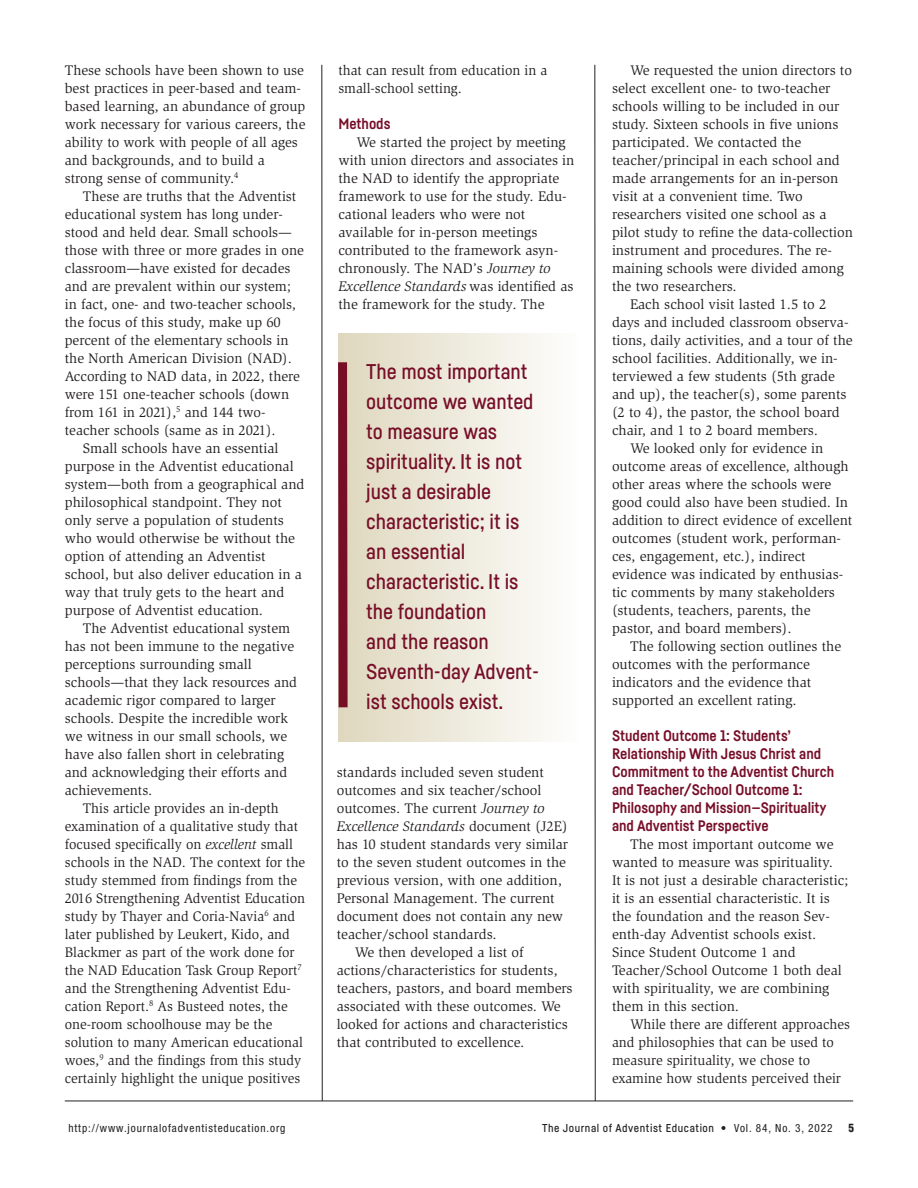
<style>
.page{position:relative;width:918px;height:1188px;background:#fff}
.page>*{position:absolute;margin:0;border:0;box-sizing:border-box;transform-origin:0 0}
.t1{font:500 21px/30px "Fabrikat";color:#770e28}
.t2{font:700 15px/18px "Fabrikat";color:#770e28}
.t3{font:14.25px/18px "Slimbach Std";color:#231f20}
.t4{font:500 11.25px "Fabrikat";letter-spacing:.05em;color:#231f20}
.t5{font:condensed 11.25px "Helvetica Neue";letter-spacing:.08em;color:#231f20}
.t6{font:900 condensed 11.25px "Helvetica";color:#231f20}
.s1{font-style:italic}
.s2{font-family:"Helvetica Neue";font-weight:400;font-stretch:condensed}
</style>
<div class="page">
<hr style="left:321px;top:65px;width:2px;height:1036px;background:#231f20">
<hr style="left:594px;top:65px;width:2px;height:1036px;background:#231f20">
<hr style="left:65px;top:1101px;width:788px;height:1px;background:#231f20">
<div style="left:338px;top:333px;width:242px;height:408px;background:linear-gradient(to right,#dfd8be,#fefefd)"></div>
<svg style="left:338px;top:353px;width:14px;height:363px;background:#9f5c63"></svg>
<p class="t3" style="left:65px;top:63px;width:242px">These schools have been shown to use best practices in peer-based and team&shy;based learning, an abundance of group work necessary for various careers, the ability to work with people of all ages and back grounds, and to build a strong sense of community.<sup>4</sup></p>
<p class="t3" style="left:65px;top:189px;width:241px;text-indent:18px">These are truths that the Adventist educational system has long under - stood and held dear. Small schools— those with three or more grades in one classroom—have existed for decades and are prevalent within our system; in fact, one- and two-teacher schools, the focus of this study, make up 60 percent of the elementary schools in the North American Division (NAD).<br>According to NAD data, in 2022, there were 151 one-teacher schools (down from 161 in 2021),<sup>5</sup> and 144 two&shy;teacher schools (same as in 2021).</p>
<p class="t3" style="left:65px;top:441px;width:241px;text-indent:18px">Small schools have an essential purpose in the Adventist educational system—both from a geographical and philosophical standpoint. They not only serve a population of students who would otherwise be without the option of attending an Adventist school, but also deliver education in a way that truly gets to the heart and purpose of Adventist education.</p>
<p class="t3" style="left:65px;top:621px;width:234px;text-indent:18px">The Adventist educational system has not been immune to the negative perceptions surrounding small schools—that they lack resources and academic rigor compared to larger schools. Despite the incredible work we witness in our small schools, we have also fallen short in celebrating and acknowledging their efforts and achievements.</p>
<p class="t3" style="left:65px;top:801px;width:242px;text-indent:18px">This article provides an in-depth examination of a qualitative study that focused specifically on <span class="s1">excellent</span> small schools in the NAD. The context for the study stemmed from findings from the 2016 Strengthening Adventist Education study by Thayer and Coria-Navia<sup>6</sup> and later published by Leukert, Kido, and Blackmer as part of the work done for the NAD Education Task Group Report<sup>7 </sup>and the Strength ening Adventist Edu - cation Report.<sup>8</sup> As Busteed notes, the one-room school house may be the solution to many American edu cational woes,<sup>9</sup> and the findings from this study certainly highlight the unique positives</p>
<p class="t3" style="left:338px;top:63px;width:210px">that can result from educa tion in a small-school setting.</p>
<p class="t2" style="left:338px;top:116px;width:54px">Methods</p>
<p class="t3" style="left:338px;top:135px;width:238px;text-indent:18px">We started the project by meeting with union directors and associates in the NAD to identify the appropriate framework to use for the study. Edu - ca tional leaders who were not available for in-person meetings contri buted to the framework asyn - chronously. The NAD’s <span class="s1">Journey to Excel lence Standards</span> was identified as the framework for the study. The</p>
<p class="t1" style="left:366px;top:358px;width:175px">The most important outcome we wanted to measure was spirituality. It is not just a desirable characteristic; it is an essential characteristic. It is the foundation<br>and the reason<br>Seventh-day Advent - ist schools exist.</p>
<p class="t3" style="left:337px;top:764px;width:233px">standards included seven student outcomes and six teacher/school outcomes. The current <span class="s1">Journey to Excellence Standards</span> document (J2E) has 10 student standards very similar to the seven student outcomes in the previous version, with one addition, Personal Management. The current document does not contain any new teacher/school standards.</p>
<p class="t3" style="left:337px;top:944px;width:237px;text-indent:18px">We then developed a list of actions/characteristics for students, teachers, pastors, and board members associated with these outcomes. We looked for actions and characteristics that contributed to excellence.</p>
<p class="t3" style="left:612px;top:62px;width:242px;text-indent:18px">We requested the union directors to select excellent one- to two-teacher schools willing to be included in our study. Sixteen schools in five unions participated. We contacted the teacher/principal in each school and made arrangements for an in-person visit at a convenient time. Two researchers visited one school as a pilot study to refine the data-collection instrument and procedures. The re - maining schools were divided among the two researchers.</p>
<p class="t3" style="left:612px;top:296px;width:242px;text-indent:18px">Each school visit lasted 1.5 to 2 days and included classroom observa - tions, daily activities, and a tour of the school facilities. Additionally, we in - ter viewed a few students (5th grade and up), the teacher(s), some parents (2 to 4), the pastor, the school board chair, and 1 to 2 board members.</p>
<p class="t3" style="left:612px;top:440px;width:242px;text-indent:18px">We looked only for evidence in outcome areas of excellence, although other areas where the schools were good could also have been studied. In addition to direct evidence of excellent outcomes (student work, perfor man - ces, engagement, etc.), indirect evidence was indicated by enthusias - tic comments by many stakeholders (students, teachers, parents, the pastor, and board members).</p>
<p class="t3" style="left:612px;top:638px;width:231px;text-indent:18px">The following section outlines the outcomes with the performance indicators and the evidence that supported an excellent rating.</p>
<p class="t2" style="left:612px;top:728px;width:224px">Student Outcome 1: Students’<br>Relationship With Jesus Christ and<br>Commitment to the Adventist Church and Teacher/School Outcome 1:<br>Philosophy and Mission—Spirituality and Adventist Perspective</p>
<p class="t3" style="left:612px;top:836px;width:238px;text-indent:18px">The most important outcome we wanted to measure was spirituality.<br>It is not just a desirable characteristic; it is an essential characteristic. It is the foundation and the reason Sev - enth-day Adventist schools exist.<br>Since Student Outcome 1 and Teacher/School Outcome 1 both deal with spirituality, we are combining them in this section.</p>
<p class="t3" style="left:612px;top:1016px;width:239px;text-indent:18px">While there are different approaches and philosophies that can be used to measure spirituality, we chose to examine how students perceived their</p>
<p class="t5" style="left:68px;top:1124px;width:219px">http://www.journalofadventisteducation.org</p>
<p class="t4" style="left:542px;top:1124px;width:292px">The Journal of Adventist Education <span class="s2">• Vol. 84, No. 3, 2022</span></p>
<p class="t6" style="left:849px;top:1123px;width:7px">5</p>
</div>
